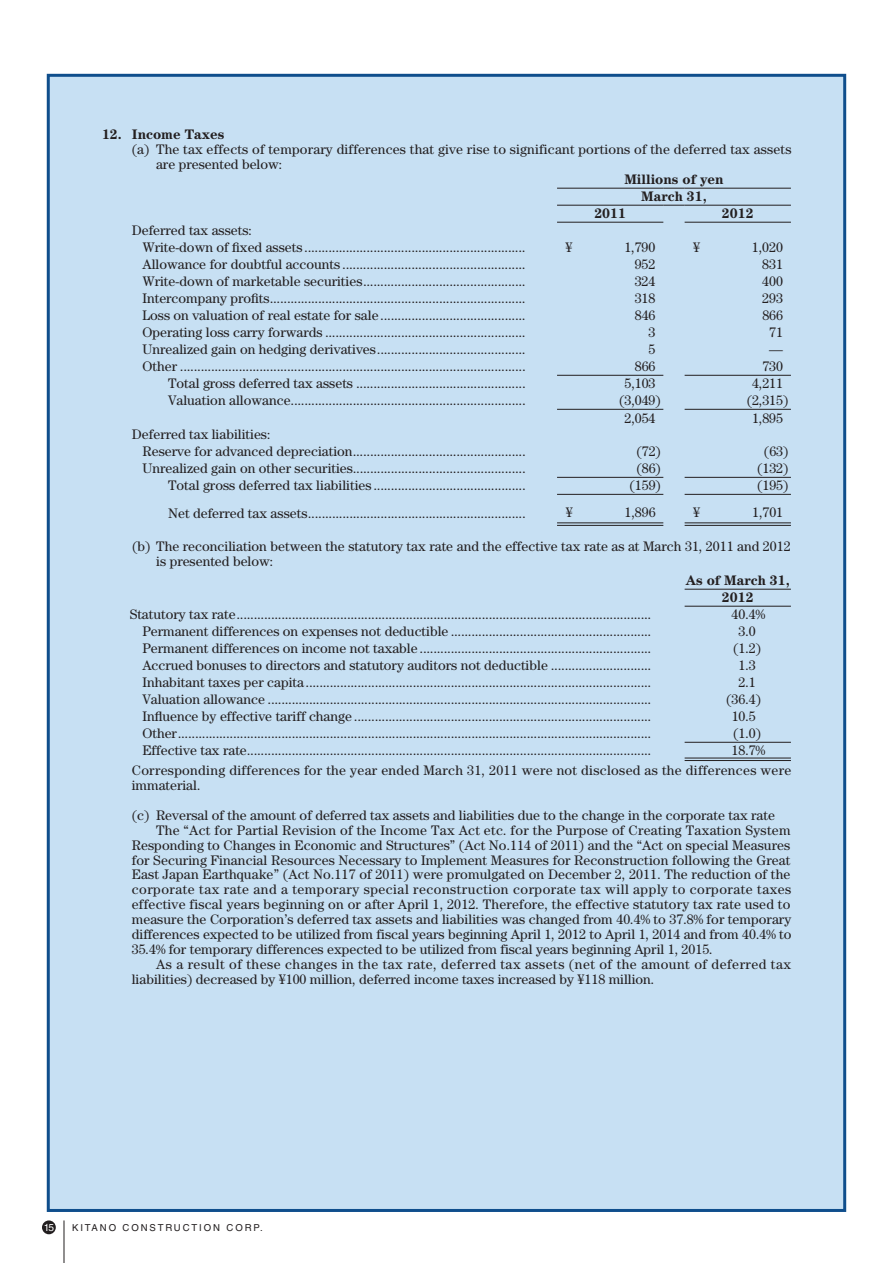
<style>
.page{position:relative;width:893px;height:1263px;background:#fff}
.page>*{position:absolute;margin:0;border:0;box-sizing:border-box;transform-origin:0 0}
.t1{font:13.8px/14.9px "Century Std";color:#231f20}
.t2{font:13.8px/20.5px "Century Std";letter-spacing:.02em;color:#231f20}
.t3{font:700 13.8px/17.1px "Century Std";color:#231f20;text-align:center}
.t4{font:10.05px "Helvetica LT Std";color:#fff}
.t5{font:9.6px "Helvetica LT Std";letter-spacing:.2em;color:#231f20}
</style>
<div class="page">
<div style="left:47px;top:74px;width:799px;height:1138px;background:#c7e0f3;border:3px solid #0f4e8c"></div>
<div style="left:42px;top:1220px;width:14px;height:14px;background:#231f20;border-radius:50%"></div>
<hr style="left:64px;top:1220px;width:1px;height:43px;background:#231f20">
<hr style="left:557px;top:188px;width:106px;height:1px;background:#231f20">
<svg style="left:663px;top:188px;width:22px;height:1px"></svg>
<hr style="left:685px;top:188px;width:106px;height:1px;background:#231f20">
<hr style="left:557px;top:205px;width:106px;height:1px;background:#231f20">
<svg style="left:663px;top:205px;width:22px;height:1px"></svg>
<hr style="left:685px;top:205px;width:106px;height:1px;background:#231f20">
<hr style="left:557px;top:222px;width:106px;height:1px;background:#231f20">
<hr style="left:685px;top:222px;width:106px;height:1px;background:#231f20">
<hr style="left:557px;top:477px;width:106px;height:1px;background:#231f20">
<hr style="left:685px;top:477px;width:106px;height:1px;background:#231f20">
<hr style="left:557px;top:523px;width:106px;height:1px;background:#231f20">
<hr style="left:557px;top:525px;width:106px;height:1px;background:#231f20">
<hr style="left:685px;top:523px;width:106px;height:1px;background:#231f20">
<hr style="left:685px;top:525px;width:106px;height:1px;background:#231f20">
<hr style="left:557px;top:494px;width:106px;height:1px;background:#231f20">
<hr style="left:685px;top:494px;width:106px;height:1px;background:#231f20">
<hr style="left:557px;top:375px;width:106px;height:1px;background:#231f20">
<hr style="left:685px;top:375px;width:106px;height:1px;background:#231f20">
<hr style="left:557px;top:409px;width:106px;height:1px;background:#231f20">
<hr style="left:685px;top:409px;width:106px;height:1px;background:#231f20">
<hr style="left:685px;top:742px;width:106px;height:1px;background:#231f20">
<hr style="left:685px;top:758px;width:106px;height:1px;background:#231f20">
<hr style="left:685px;top:760px;width:106px;height:1px;background:#231f20">
<hr style="left:685px;top:589px;width:106px;height:1px;background:#231f20">
<hr style="left:685px;top:606px;width:106px;height:1px;background:#231f20">
<p class="t3" style="left:102px;top:126px;width:124px">12. Income Taxes</p>
<p class="t1" style="left:156px;top:142px;width:637px;text-indent:-24px">(a) The tax effects of temporary differences that give rise to significant portions of the deferred tax assets are presented below:</p>
<p class="t3" style="left:624px;top:171px;width:101px">Millions of yen</p>
<p class="t3" style="left:641px;top:188px;width:67px">March 31,</p>
<p class="t3" style="left:594px;top:205px;width:33px">2011</p>
<p class="t3" style="left:722px;top:205px;width:33px">2012</p>
<p class="t1" style="left:142px;top:222px;width:385px;line-height:17px;text-indent:-11px">Deferred tax assets:<br>Write-down of fixed assets ................................................................</p>
<p class="t1" style="left:566px;top:240px;width:8px">¥</p>
<p class="t1" style="left:624px;top:240px;width:33px">1,790</p>
<p class="t1" style="left:693px;top:240px;width:8px">¥</p>
<p class="t1" style="left:752px;top:240px;width:33px">1,020</p>
<p class="t1" style="left:142px;top:257px;width:385px">Allowance for doubtful accounts .....................................................</p>
<p class="t1" style="left:635px;top:257px;width:22px">952</p>
<p class="t1" style="left:762px;top:257px;width:22px">831</p>
<p class="t1" style="left:142px;top:274px;width:385px">Write-down of marketable securities...............................................</p>
<p class="t1" style="left:635px;top:274px;width:22px">324</p>
<p class="t1" style="left:762px;top:274px;width:22px">400</p>
<p class="t1" style="left:142px;top:291px;width:385px">Intercompany profits..........................................................................</p>
<p class="t1" style="left:635px;top:291px;width:22px">318</p>
<p class="t1" style="left:762px;top:291px;width:22px">293</p>
<p class="t1" style="left:142px;top:308px;width:385px">Loss on valuation of real estate for sale ..........................................</p>
<p class="t1" style="left:635px;top:308px;width:22px">846</p>
<p class="t1" style="left:762px;top:308px;width:22px">866</p>
<p class="t1" style="left:143px;top:325px;width:385px">Operating loss carry forwards ..........................................................</p>
<p class="t1" style="left:649px;top:325px;width:8px">3</p>
<p class="t1" style="left:769px;top:325px;width:15px">71</p>
<p class="t1" style="left:143px;top:342px;width:385px">Unrealized gain on hedging derivatives...........................................</p>
<p class="t1" style="left:649px;top:342px;width:8px">5</p>
<p class="t1" style="left:769px;top:342px;width:15px">—</p>
<p class="t1" style="left:143px;top:359px;width:385px">Other ....................................................................................................</p>
<p class="t1" style="left:635px;top:359px;width:22px">866</p>
<p class="t1" style="left:762px;top:359px;width:22px">730</p>
<p class="t1" style="left:168px;top:376px;width:359px">Total gross deferred tax assets .................................................</p>
<p class="t1" style="left:624px;top:376px;width:33px">5,103</p>
<p class="t1" style="left:752px;top:376px;width:33px">4,211</p>
<p class="t1" style="left:168px;top:393px;width:359px">Valuation allowance....................................................................</p>
<p class="t1" style="left:619px;top:393px;width:43px">(3,049)</p>
<p class="t1" style="left:747px;top:393px;width:43px">(2,315)</p>
<p class="t1" style="left:624px;top:410px;width:33px">2,054</p>
<p class="t1" style="left:752px;top:410px;width:33px">1,895</p>
<p class="t1" style="left:143px;top:426px;width:385px;line-height:17px;text-indent:-11px">Deferred tax liabilities:<br>Reserve for advanced depreciation..................................................</p>
<p class="t1" style="left:636px;top:444px;width:26px">(72)</p>
<p class="t1" style="left:764px;top:444px;width:26px">(63)</p>
<p class="t1" style="left:143px;top:461px;width:385px">Unrealized gain on other securities..................................................</p>
<p class="t1" style="left:636px;top:461px;width:26px">(86)</p>
<p class="t1" style="left:757px;top:461px;width:33px">(132)</p>
<p class="t1" style="left:168px;top:478px;width:359px">Total gross deferred tax liabilities ............................................</p>
<p class="t1" style="left:629px;top:478px;width:33px">(159)</p>
<p class="t1" style="left:757px;top:478px;width:33px">(195)</p>
<p class="t1" style="left:168px;top:506px;width:359px">Net deferred tax assets...............................................................</p>
<p class="t1" style="left:566px;top:505px;width:8px">¥</p>
<p class="t1" style="left:624px;top:505px;width:33px">1,896</p>
<p class="t1" style="left:693px;top:505px;width:8px">¥</p>
<p class="t1" style="left:752px;top:505px;width:33px">1,701</p>
<p class="t1" style="left:156px;top:538px;width:636px;text-indent:-24px">(b) The reconciliation between the statutory tax rate and the effective tax rate as at March 31, 2011 and 2012 is presented below:</p>
<p class="t3" style="left:686px;top:572px;width:105px">As of March 31,<br>2012</p>
<p class="t1" style="left:130px;top:607px;width:523px">Statutory tax rate........................................................................................................................</p>
<p class="t1" style="left:732px;top:607px;width:35px">40.4%</p>
<p class="t1" style="left:142px;top:624px;width:510px">Permanent differences on expenses not deductible ..........................................................</p>
<p class="t1" style="left:739px;top:624px;width:19px">3.0</p>
<p class="t1" style="left:142px;top:641px;width:510px">Permanent differences on income not taxable ...................................................................</p>
<p class="t1" style="left:733px;top:641px;width:30px">(1.2)</p>
<p class="t1" style="left:142px;top:658px;width:510px">Accrued bonuses to directors and statutory auditors not deductible .............................</p>
<p class="t1" style="left:739px;top:658px;width:19px">1.3</p>
<p class="t1" style="left:142px;top:675px;width:510px">Inhabitant taxes per capita ....................................................................................................</p>
<p class="t1" style="left:739px;top:675px;width:19px">2.1</p>
<p class="t1" style="left:142px;top:692px;width:510px">Valuation allowance ...............................................................................................................</p>
<p class="t1" style="left:726px;top:692px;width:36px">(36.4)</p>
<p class="t1" style="left:142px;top:709px;width:510px">Influence by effective tariff change ......................................................................................</p>
<p class="t1" style="left:732px;top:709px;width:26px">10.5</p>
<p class="t1" style="left:142px;top:726px;width:510px">Other.........................................................................................................................................</p>
<p class="t1" style="left:733px;top:726px;width:30px">(1.0)</p>
<p class="t1" style="left:142px;top:743px;width:510px">Effective tax rate.....................................................................................................................</p>
<p class="t2" style="left:132px;top:739px;width:661px;text-indent:600px">18.7%<br>Corresponding differences for the year ended March 31, 2011 were not disclosed as the differences were</p>
<p class="t1" style="left:132px;top:770px;width:645px;line-height:29.7px">immaterial.<br>(c) Reversal of the amount of deferred tax assets and liabilities due to the change in the corporate tax rate</p>
<p class="t1" style="left:132px;top:822px;width:661px;text-align:justify;text-indent:24px">The “Act for Partial Revision of the Income Tax Act etc. for the Purpose of Creating Taxation System Responding to Changes in Economic and Structures” (Act No.114 of 2011) and the “Act on special Measures for Securing Financial Resources Necessary to Implement Measures for Reconstruction following the Great East Japan Earthquake” (Act No.117 of 2011) were promulgated on December 2, 2011. The reduction of the corporate tax rate and a temporary special reconstruction corporate tax will apply to corporate taxes effective fiscal years beginning on or after April 1, 2012. Therefore, the effective statutory tax rate used to measure the Corporation’s deferred tax assets and liabilities was changed from 40.4% to 37.8% for temporary differences expected to be utilized from fiscal years beginning April 1, 2012 to April 1, 2014 and from 40.4% to 35.4% for temporary differences expected to be utilized from fiscal years beginning April 1, 2015.</p>
<p class="t1" style="left:132px;top:956px;width:661px;text-indent:24px">As a result of these changes in the tax rate, deferred tax assets (net of the amount of deferred tax liabilities) decreased by ¥100 million, deferred income taxes increased by ¥118 million.</p>
<p class="t4" style="left:44px;top:1221px;width:12px">15</p>
<p class="t5" style="left:72px;top:1221px;width:192px">KITANO CONSTRUCTION CORP.</p>
</div>
